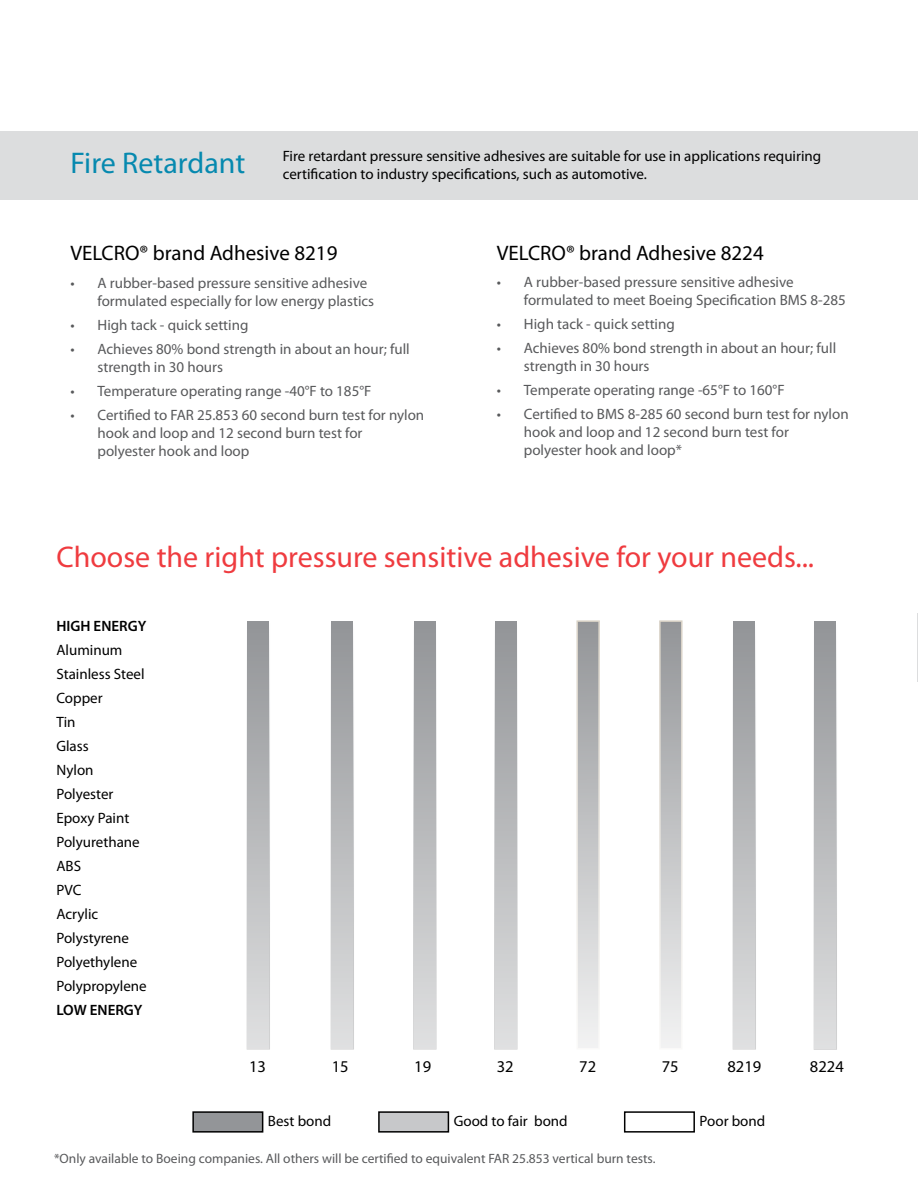
<style>
.page{position:relative;width:918px;height:1188px;background:#fff}
.page>*{position:absolute;margin:0;border:0;box-sizing:border-box;transform-origin:0 0}
.t1{font:30px "Myriad Pro";color:#ef3b3f}
.t2{font:30px "Myriad Pro";color:#0689af}
.t3{font:21px "Myriad Pro";color:#000}
.t4{font:16.5px "Myriad Pro";color:#000}
.t5{font:15px/18px "Myriad Pro";color:#58595b}
.t6{font:15px/24px "Myriad Pro";color:#000}
.t7{font:600 15px "Myriad Pro";color:#000}
.t8{font:13.5px "Myriad Pro";color:#58595b}
</style>
<div class="page">
<hr style="left:917px;top:613px;width:1px;height:69px;background:#dcddde">
<div style="left:0;top:131px;width:918px;height:69px;background:#dcddde"></div>
<div style="left:193px;top:1112px;width:70px;height:20px;background:#939598"></div>
<div style="left:192px;top:1111px;width:71px;height:22px;border:2px solid #000"></div>
<div style="left:379px;top:1112px;width:69px;height:20px;background:#c7c8ca"></div>
<div style="left:378px;top:1111px;width:71px;height:22px;border:2px solid #000"></div>
<div style="left:624px;top:1111px;width:71px;height:22px;border:2px solid #000"></div>
<div style="left:576px;top:620px;width:24px;height:430px;background:linear-gradient(to bottom,#939598,#f2f2f3);border:2px solid #dad3c7"></div>
<div style="left:247px;top:620px;width:23px;height:430px;background:linear-gradient(to bottom,#929497,#e0e0e1);border:2px solid #fff"></div>
<div style="left:331px;top:620px;width:23px;height:430px;background:linear-gradient(to bottom,#929497,#e0e0e1);border:2px solid #fff"></div>
<div style="left:413px;top:620px;width:24px;height:430px;background:linear-gradient(to bottom,#929497,#e0e0e1);border:2px solid #fff"></div>
<div style="left:494px;top:620px;width:24px;height:430px;background:linear-gradient(to bottom,#929497,#e0e0e1);border:2px solid #fff"></div>
<div style="left:733px;top:620px;width:23px;height:430px;background:linear-gradient(to bottom,#929497,#e0e0e1);border:2px solid #fff"></div>
<div style="left:814px;top:620px;width:23px;height:430px;background:linear-gradient(to bottom,#929497,#e0e0e1);border:2px solid #fff"></div>
<div style="left:659px;top:620px;width:24px;height:430px;background:linear-gradient(to bottom,#939598,#f2f2f3);border:2px solid #dad3c7"></div>
<h1 class="t2" style="left:70px;top:144px;width:176px">Fire Retardant</h1>
<p class="t6" style="left:283px;top:147px;width:540px;line-height:18px">Fire retardant pressure sensitive adhesives are suitable for use in applications requiring certification to industry specifications, such as automotive.</p>
<h2 class="t3" style="left:70px;top:240px;width:268px">VELCRO® brand Adhesive 8219</h2>
<p class="t5" style="left:97px;top:273px;width:278px;text-indent:-27px">• A rubber-based pressure sensitive adhesive formulated especially for low energy plastics</p>
<p class="t5" style="left:70px;top:315px;width:180px">• High tack - quick setting</p>
<p class="t5" style="left:97px;top:339px;width:314px;text-indent:-27px">• Achieves 80% bond strength in about an hour; full strength in 30 hours</p>
<p class="t5" style="left:70px;top:381px;width:302px">• Temperature operating range -40°F to 185°F</p>
<p class="t5" style="left:97px;top:405px;width:328px;text-indent:-27px">• Certified to FAR 25.853 60 second burn test for nylon hook and loop and 12 second burn test for<br>polyester hook and loop</p>
<h2 class="t3" style="left:497px;top:240px;width:268px">VELCRO® brand Adhesive 8224</h2>
<p class="t5" style="left:524px;top:273px;width:323px;text-indent:-27px">• A rubber-based pressure sensitive adhesive formulated to meet Boeing Specification BMS 8-285</p>
<p class="t5" style="left:497px;top:315px;width:180px">• High tack - quick setting</p>
<p class="t5" style="left:524px;top:339px;width:314px;text-indent:-27px">• Achieves 80% bond strength in about an hour; full strength in 30 hours</p>
<p class="t5" style="left:497px;top:381px;width:289px">• Temperate operating range -65°F to 160°F</p>
<p class="t5" style="left:524px;top:405px;width:326px;text-indent:-27px">• Certified to BMS 8-285 60 second burn test for nylon hook and loop and 12 second burn test for polyester hook and loop*</p>
<h1 class="t1" style="left:56px;top:538px;width:759px">Choose the right pressure sensitive adhesive for your needs...</h1>
<p class="t7" style="left:56px;top:617px;width:91px">HIGH ENERGY</p>
<p class="t6" style="left:56px;top:638px;width:92px">Aluminum<br>Stainless Steel<br>Copper<br>Tin<br>Glass<br>Nylon<br>Polyester<br>Epoxy Paint<br>Polyurethane<br>ABS<br>PVC<br>Acrylic<br>Polystyrene<br>Polyethylene<br>Polypropylene</p>
<p class="t7" style="left:56px;top:1001px;width:88px">LOW ENERGY</p>
<p class="t4" style="left:249px;top:1057px;width:18px">13</p>
<p class="t4" style="left:332px;top:1057px;width:18px">15</p>
<p class="t4" style="left:414px;top:1057px;width:18px">19</p>
<p class="t4" style="left:497px;top:1057px;width:18px">32</p>
<p class="t4" style="left:579px;top:1057px;width:18px">72</p>
<p class="t4" style="left:662px;top:1057px;width:18px">75</p>
<p class="t4" style="left:727px;top:1057px;width:35px">8219</p>
<p class="t4" style="left:810px;top:1057px;width:35px">8224</p>
<p class="t6" style="left:268px;top:1109px;width:65px">Best bond</p>
<p class="t6" style="left:454px;top:1109px;width:116px">Good to fair bond</p>
<p class="t6" style="left:700px;top:1108px;width:67px">Poor bond</p>
<p class="t8" style="left:54px;top:1150px;width:603px">*Only available to Boeing companies. All others will be certified to equivalent FAR 25.853 vertical burn tests.</p>
</div>
